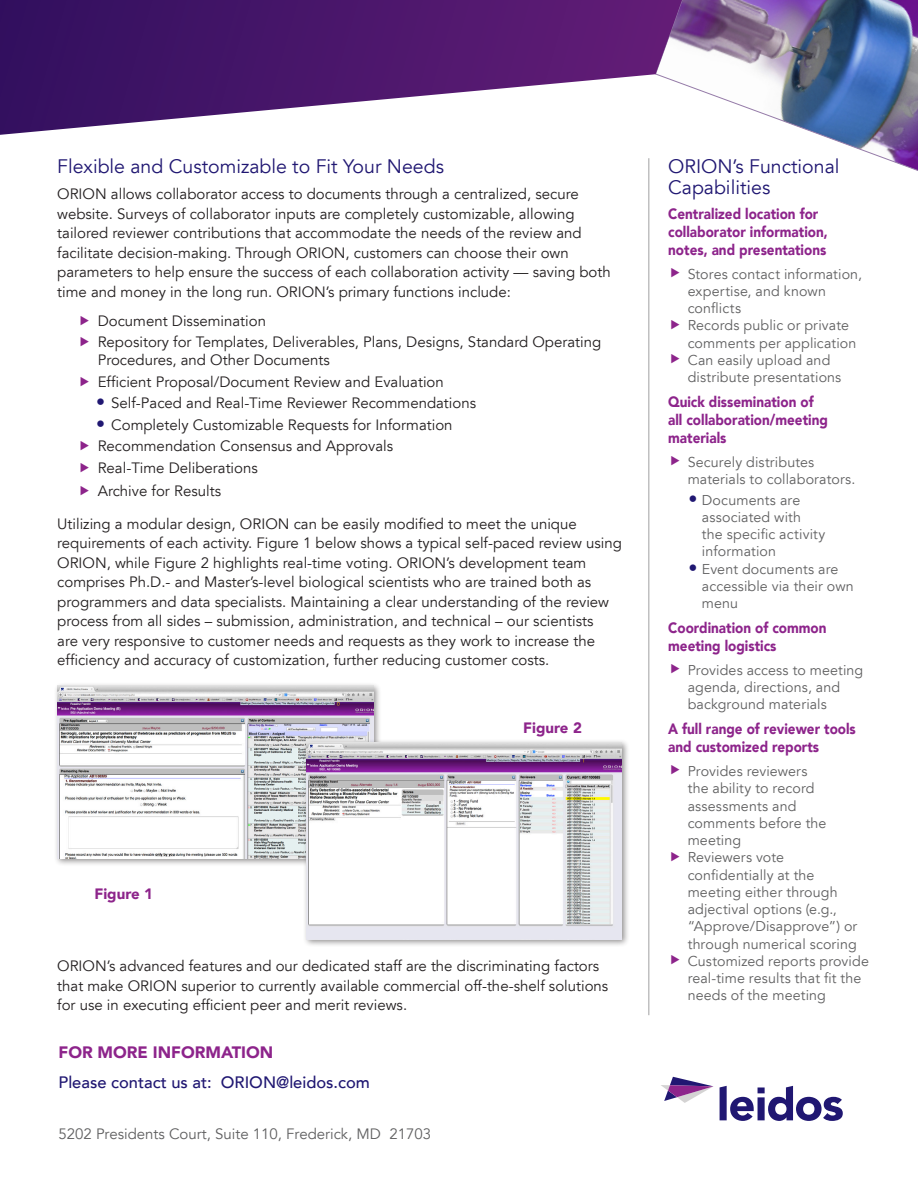
<style>
.page{position:relative;width:918px;height:1188px;background:#fff}
.page>*{position:absolute;margin:0;border:0;box-sizing:border-box;transform-origin:0 0}
.Headline__1st_level{font:19.5px/21px "Avenir LT";color:#201772}
.Subheading_-_Violet{font:500 16.5px "Avenir LT";color:#201772}
.Subheading_-_Violet-2{font:900 16.5px "Avenir LT";color:#8d248b}
.Body_Text{font:15px/19.5px "Avenir LT";color:#231f20}
.Subheading_-_Violet-3{font:900 15px/18px "Avenir LT";color:#8d248b;scale:.9 1}
.Headline__1st_level-2{font:900 15px/18px "Avenir LT";color:#8d248b;scale:.9 1}
.Body_Text-2{font:15px "Avenir LT";color:#606061}
.Subheading_-_Violet-4{font:900 15px "Avenir LT";color:#8d248b}
.t1{font:14.25px/17.2px "Avenir LT";letter-spacing:.01em;color:#606061}
.s1{font-size:18px;color:#201772}
</style>
<div class="page">
<img style="left:687px;top:0;width:231px;height:171px">
<svg style="left:0;top:0;width:687px;height:135px"></svg>
<hr style="left:648px;top:158px;width:2px;height:857px;background:#c0c0c1">
<svg style="left:720px;top:1086px;width:123px;height:35px"></svg>
<svg style="left:661px;top:1077px;width:52px;height:26px"></svg>
<div style="left:53px;top:682px;width:329px;height:184px;background:#231f20;opacity:.5"></div>
<img style="left:57px;top:686px;width:317px;height:173px">
<div style="left:303px;top:739px;width:327px;height:208px;background:#231f20;opacity:.5"></div>
<img style="left:307px;top:743px;width:315px;height:196px">
<p class="Headline__1st_level" style="left:57px;top:156px;width:388px">Flexible and Customizable to Fit Your Needs</p>
<p class="Body_Text" style="left:57px;top:185px;width:555px">ORION allows collaborator access to documents through a centralized, secure website. Surveys of collaborator inputs are completely customizable, allowing tailored reviewer contributions that accommodate the needs of the review and facilitate decision-making. Through ORION, customers can choose their own parameters to help ensure the success of each collaboration activity — saving both time and money in the long run. ORION’s primary functions include:</p>
<p class="Body_Text" style="left:98px;top:311px;width:170px">Document Dissemination</p>
<p class="Body_Text" style="left:98px;top:333px;width:505px;line-height:18px">Repository for Templates, Deliverables, Plans, Designs, Standard Operating<br>Procedures, and Other Documents</p>
<p class="Body_Text" style="left:98px;top:372px;width:348px">Efficient Proposal/Document Review and Evaluation</p>
<p class="Body_Text" style="left:96px;top:394px;width:381px"><span class="s1">•</span> Self-Paced and Real-Time Reviewer Recommendations</p>
<p class="Body_Text" style="left:96px;top:415px;width:358px"><span class="s1">•</span> Completely Customizable Requests for Information</p>
<p class="Body_Text" style="left:98px;top:437px;width:297px">Recommendation Consensus and Approvals</p>
<p class="Body_Text" style="left:98px;top:458px;width:162px">Real-Time Deliberations</p>
<p class="Body_Text" style="left:98px;top:481px;width:125px">Archive for Results</p>
<p class="Body_Text" style="left:57px;top:514px;width:566px">Utilizing a modular design, ORION can be easily modified to meet the unique requirements of each activity. Figure 1 below shows a typical self-paced review using ORION, while Figure 2 highlights real-time voting. ORION’s development team comprises Ph.D.- and Master’s-level biological scientists who are trained both as programmers and data specialists. Maintaining a clear understanding of the review process from all sides – submission, administration, and technical – our scientists<br>are very responsive to customer needs and requests as they work to increase the efficiency and accuracy of customization, further reducing customer costs.</p>
<p class="Subheading_-_Violet-4" style="left:94px;top:884px;width:60px">Figure 1</p>
<p class="Subheading_-_Violet-4" style="left:523px;top:719px;width:60px">Figure 2</p>
<p class="Body_Text" style="left:57px;top:957px;width:553px">ORION’s advanced features and our dedicated staff are the discriminating factors that make ORION superior to currently available commercial off-the-shelf solutions for use in executing efficient peer and merit reviews.</p>
<p class="Subheading_-_Violet-2" style="left:59px;top:1042px;width:216px">FOR MORE INFORMATION</p>
<p class="Subheading_-_Violet" style="left:59px;top:1073px;width:313px">Please contact us at: ORION@leidos.com</p>
<p class="Body_Text-2" style="left:58px;top:1125px;width:374px">5202 Presidents Court, Suite 110, Frederick, MD 21703</p>
<p class="Headline__1st_level" style="left:668px;top:156px;width:173px">ORION’s Functional<br>Capabilities</p>
<p class="Headline__1st_level-2" style="left:668px;top:204px;width:179px">Centralized location for collaborator information, notes, and presentations</p>
<p class="t1" style="left:688px;top:266px;width:176px">Stores contact information, expertise, and known conflicts</p>
<p class="t1" style="left:688px;top:317px;width:170px">Records public or private comments per application</p>
<p class="t1" style="left:688px;top:352px;width:155px">Can easily upload and distribute presentations</p>
<p class="Subheading_-_Violet-3" style="left:668px;top:393px;width:179px">Quick dissemination of all collaboration/meeting materials</p>
<p class="t1" style="left:688px;top:454px;width:169px">Securely distributes materials to collaborators.</p>
<p class="t1" style="left:702px;top:492px;width:125px;text-indent:-14px"><span class="s1">•</span> Documents are associated with the specific activity information</p>
<p class="t1" style="left:702px;top:561px;width:153px;text-indent:-14px"><span class="s1">•</span> Event documents are accessible via their own menu</p>
<p class="Subheading_-_Violet-3" style="left:668px;top:619px;width:178px">Coordination of common meeting logistics</p>
<p class="t1" style="left:688px;top:662px;width:177px">Provides access to meeting agenda, directions, and background materials</p>
<p class="Subheading_-_Violet-3" style="left:668px;top:720px;width:210px">A full range of reviewer tools and customized reports</p>
<p class="t1" style="left:688px;top:763px;width:140px">Provides reviewers the ability to record assessments and comments before the meeting</p>
<p class="t1" style="left:688px;top:849px;width:171px">Reviewers vote confidentially at the meeting either through adjectival options (e.g., “Approve/Disapprove”) or through numerical scoring</p>
<p class="t1" style="left:688px;top:953px;width:183px">Customized reports provide real-time results that fit the needs of the meeting</p>
</div>
